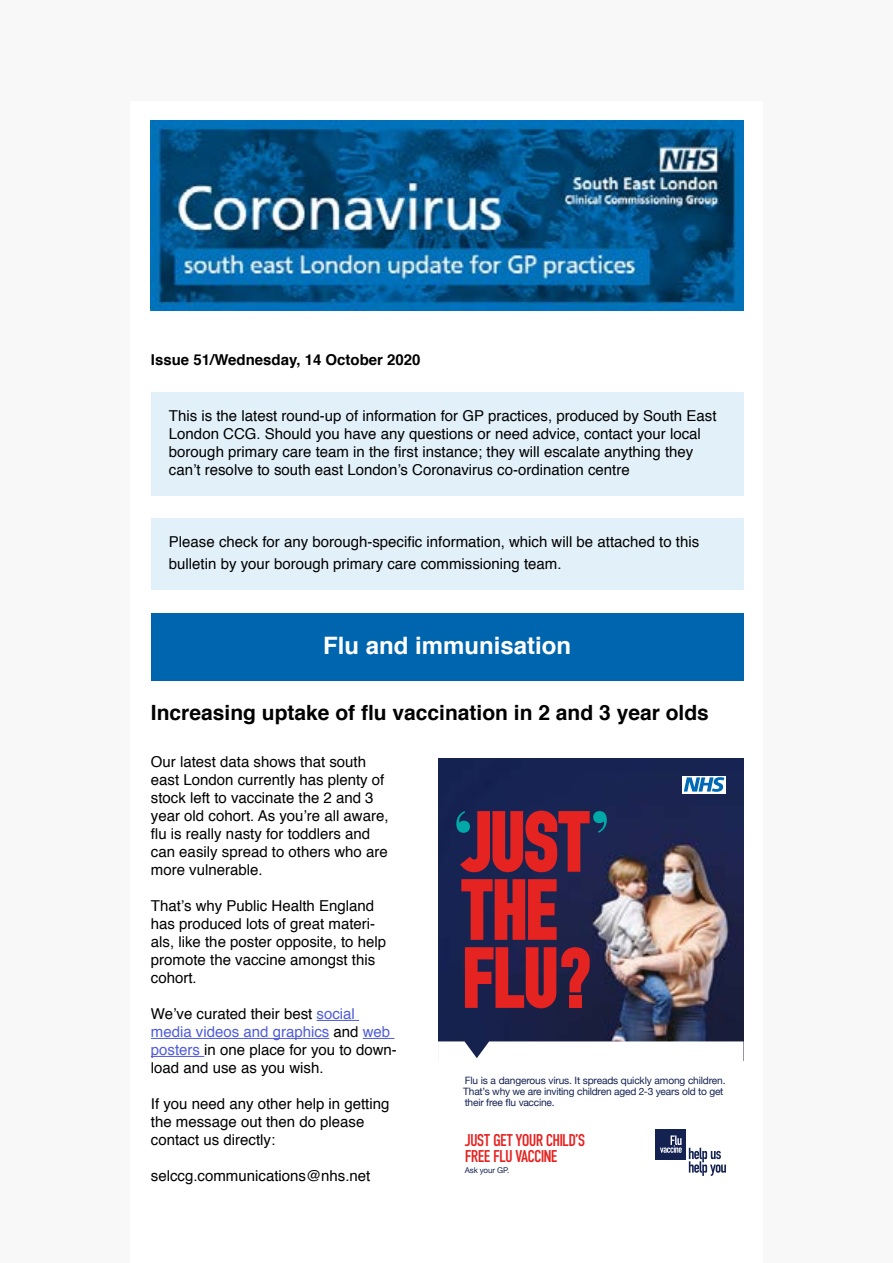
<style>
.page{position:relative;width:893px;height:1263px;background:#fff}
.page>*{position:absolute;margin:0;border:0;box-sizing:border-box;transform-origin:0 0}
.t1{font:700 24px "Helvetica";color:#fff}
.t2{font:700 21px "Helvetica";color:#000}
.t3{font:17.1px/15.9px "DIN Condensed";letter-spacing:-.05em;color:#e52321}
.t4{font:15px/18px "Helvetica";color:#000}
.t5{font:700 15px "Helvetica";color:#000}
.t6{font:10.2px/10.9px "Helvetica Neue";letter-spacing:-.02em;color:#142252}
.t7{font:7.95px "Helvetica Neue";letter-spacing:-.015em;color:#142252}
.s1{color:#4f5cd6}
</style>
<div class="page">
<img style="left:151px;top:120px;width:592px;height:190px">
<div style="left:0;top:0;width:129px;height:1263px;background:#f9f8f8"></div>
<div style="left:764px;top:0;width:129px;height:1263px;background:#f9f8f8"></div>
<div style="left:129px;top:1px;width:635px;height:100px;background:#f9f8f8"></div>
<div style="left:151px;top:392px;width:592px;height:103px;background:#e2f0f9"></div>
<div style="left:151px;top:518px;width:592px;height:72px;background:#e2f0f9"></div>
<div style="left:151px;top:613px;width:592px;height:67px;background:#0065af"></div>
<hr style="left:317px;top:1020px;width:42px;height:1px;background:#4f5cd6">
<hr style="left:151px;top:1038px;width:178px;height:1px;background:#4f5cd6">
<hr style="left:363px;top:1038px;width:31px;height:1px;background:#4f5cd6">
<hr style="left:151px;top:1056px;width:53px;height:1px;background:#4f5cd6">
<img style="left:438px;top:758px;width:305px;height:283px">
<svg style="left:438px;top:1041px;width:305px;height:132px"></svg>
<svg style="left:456px;top:811px;width:151px;height:61px;background:#83283b"></svg>
<svg style="left:461px;top:879px;width:96px;height:61px;background:#a22330"></svg>
<svg style="left:465px;top:947px;width:125px;height:61px;background:#932230"></svg>
<div style="left:683px;top:776px;width:43px;height:17px;background:#fff"></div>
<svg style="left:684px;top:777px;width:40px;height:15px"></svg>
<div style="left:656px;top:1129px;width:30px;height:30px;background:#142252"></div>
<svg style="left:689px;top:1148px;width:37px;height:28px"></svg>
<svg style="left:660px;top:1135px;width:22px;height:18px"></svg>
<p class="t5" style="left:151px;top:347px;width:271px">Issue 51/Wednesday, 14 October 2020</p>
<p class="t4" style="left:169px;top:407px;width:549px">This is the latest round-up of information for GP practices, produced by South East London CCG. Should you have any questions or need advice, contact your local borough primary care team in the first instance; they will escalate anything they can’t resolve to south east London’s Coronavirus co-ordination centre</p>
<p class="t4" style="left:169px;top:532px;width:532px;line-height:21.6px">Please check for any borough-specific information, which will be attached to this bulletin by your borough primary care commissioning team.</p>
<h1 class="t1" style="left:323px;top:626px;width:250px">Flu and immunisation</h1>
<h2 class="t2" style="left:151px;top:695px;width:559px">Increasing uptake of flu vaccination in 2 and 3 year olds</h2>
<p class="t4" style="left:151px;top:753px;width:239px">Our latest data shows that south east London currently has plenty of stock left to vaccinate the 2 and 3 year old cohort. As you’re all aware, flu is really nasty for toddlers and can easily spread to others who are more vulnerable.</p>
<p class="t4" style="left:151px;top:897px;width:237px">That’s why Public Health England has produced lots of great materi&shy;als, like the poster opposite, to help promote the vaccine amongst this cohort.</p>
<p class="t4" style="left:151px;top:1005px;width:247px">We’ve curated their best <span class="s1">social media videos and graphics</span> and <span class="s1">web posters</span> in one place for you to down&shy;load and use as you wish.</p>
<p class="t4" style="left:151px;top:1095px;width:240px">If you need any other help in getting the message out then do please contact us directly:</p>
<p class="t4" style="left:151px;top:1167px;width:221px">selccg.communications@nhs.net</p>
<p class="t6" style="left:463px;top:1076px;width:264px">Flu is a dangerous virus. It spreads quickly among children.<br>That’s why we are inviting children aged 2-3 years old to get their free flu vaccine.</p>
<p class="t3" style="left:465px;top:1133px;width:122px">JUST GET YOUR CHILD’S<br>FREE FLU VACCINE</p>
<p class="t7" style="left:465px;top:1164px;width:46px">Ask your GP.</p>
</div>
